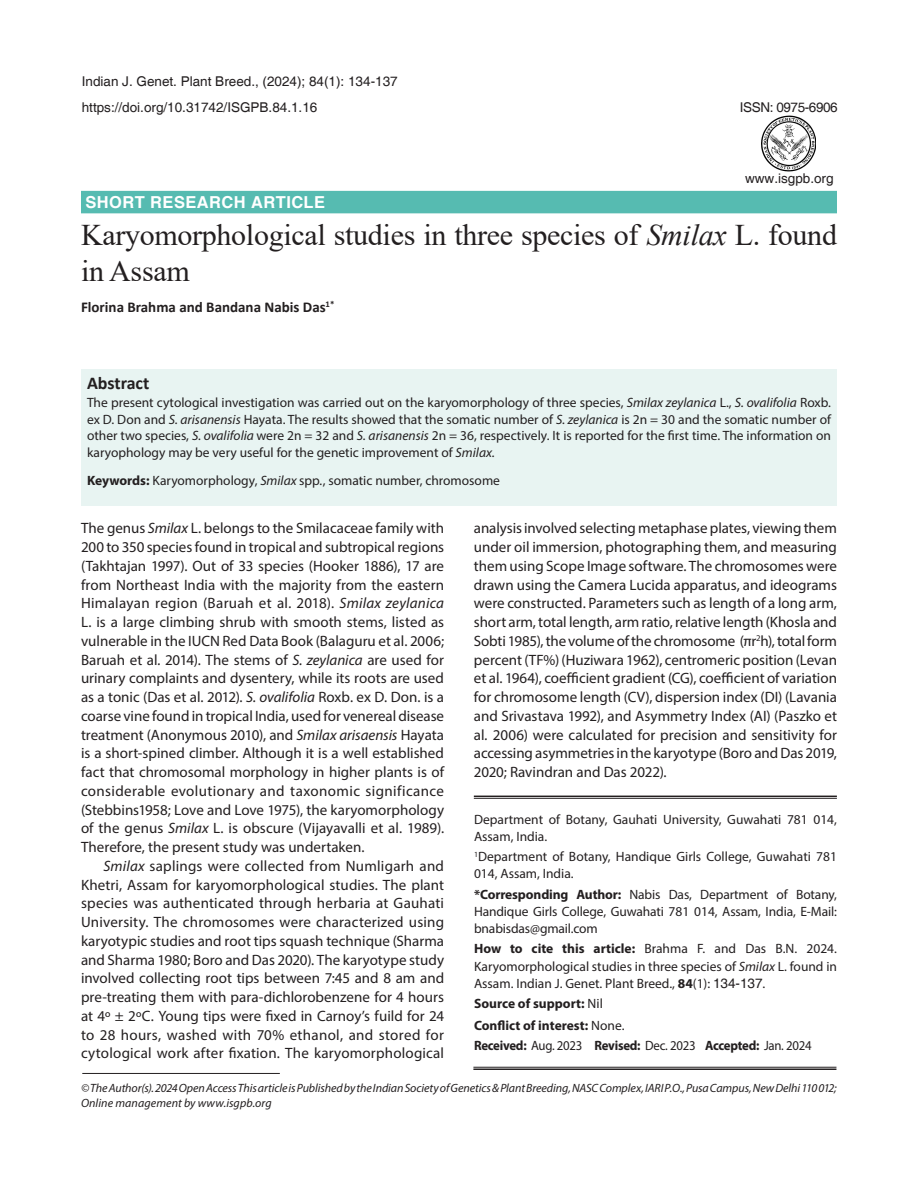
<style>
.page{position:relative;width:918px;height:1188px;background:#fff}
.page>*{position:absolute;margin:0;border:0;box-sizing:border-box;transform-origin:0 0}
.article_head{font:30px/36px "Times New Roman";letter-spacing:-.01em;color:#231f20}
.Sub-Head-1{font:700 18px "Calibri";color:#231f20}
.Subject{font:700 16.5px "Helvetica";letter-spacing:.025em;color:#fff}
.text{font:15px/18.8px "Myriad Pro";letter-spacing:.005em;color:#231f20;text-align:justify}
.Body_flush{font:15px/18.8px "Myriad Pro";color:#231f20;text-align:justify}
.author{font:700 15px "Calibri";color:#231f20}
.Abstract{font:13.5px/16.5px "Myriad Pro";color:#231f20;text-align:justify}
.affiliation{font:13.5px/17.2px "Myriad Pro";color:#231f20}
.Running_Head{font:13.5px "Helvetica";color:#231f20}
.affiliation-2{font:700 13.5px "Myriad Pro";letter-spacing:-.01em;color:#231f20;scale:.95 1}
.affiliation-3{font:700 13.5px "Myriad Pro";letter-spacing:-.01em;color:#231f20}
.Running_Head-2{font:13.5px "Helvetica";letter-spacing:-.03em;color:#231f20}
.Bottom_1st_page{font:italic 12px/14.4px "Myriad Pro";letter-spacing:-.005em;color:#231f20}
.s1{font-style:italic}
.s2{font-weight:700}
.s3{font-family:"Helvetica"}
.s4{font-weight:400}
</style>
<div class="page">
<div style="left:81px;top:369px;width:756px;height:137px;background:#e8f4f2"></div>
<div style="left:81px;top:191px;width:756px;height:22px;background:#56bbb1"></div>
<hr style="left:473px;top:1067px;width:363px;height:1px;background:#231f20">
<hr style="left:473px;top:1068px;width:363px;height:2px;background:#231f20">
<hr style="left:82px;top:1073px;width:198px;height:1px;background:#231f20">
<img style="left:761px;top:116px;width:55px;height:55px">
<hr style="left:474px;top:796px;width:363px;height:1px;background:#231f20">
<hr style="left:474px;top:798px;width:363px;height:1px;background:#231f20">
<p class="Running_Head" style="left:82px;top:74px;width:317px">Indian J. Genet. Plant Breed., (2024); 84(1): 134-137</p>
<p class="Running_Head" style="left:82px;top:99px;width:237px">https://doi.org/10.31742/ISGPB.84.1.16</p>
<p class="Running_Head-2" style="left:740px;top:99px;width:99px">ISSN: 0975-6906</p>
<p class="Subject" style="left:86px;top:192px;width:241px">SHORT RESEARCH ARTICLE</p>
<p class="Running_Head" style="left:745px;top:170px;width:90px">www.isgpb.org</p>
<p class="article_head" style="left:81px;top:216px;width:758px">Karyomorphological studies in three species of <span class="s1">Smilax</span> L. found in Assam</p>
<p class="author" style="left:81px;top:297px;width:255px">Florina Brahma and Bandana Nabis Das<sup>1*</sup></p>
<p class="Sub-Head-1" style="left:87px;top:370px;width:64px">Abstract</p>
<p class="Abstract" style="left:87px;top:394px;width:746px">The present cytological investigation was carried out on the karyomorphology of three species, <span class="s1">Smilax zeylanica</span> L., <span class="s1">S. ovalifolia</span> Roxb. ex D. Don and <span class="s1">S. arisanensis</span> Hayata. The results showed that the somatic number of <span class="s1">S. zeylanica</span> is 2n = 30 and the somatic number of other two species, <span class="s1">S. ovalifolia</span> were 2n = 32 and <span class="s1">S. arisanensis</span> 2n = 36, respectively. It is reported for the first time. The information on karyophology may be very useful for the genetic improvement of <span class="s1">Smilax.</span></p>
<p class="Abstract" style="left:87px;top:472px;width:415px"><span class="s2">Keywords:</span> Karyomorphology, <span class="s1">Smilax</span> spp<span class="s1">.</span>, somatic number, chromosome</p>
<p class="Body_flush" style="left:81px;top:519px;width:365px">The genus <span class="s1">Smilax</span> L. belongs to the Smilacaceae family with 200 to 350 species found in tropical and subtropical regions (Takhtajan 1997). Out of 33 species (Hooker 1886), 17 are from Northeast India with the majority from the eastern Himalayan region (Baruah et al<span class="s1">.</span> 2018). <span class="s1">Smilax zeylanica </span>L. is a large climbing shrub with smooth stems, listed as vulnerable in the IUCN Red Data Book (Balaguru et al. 2006; Baruah et al<span class="s1">.</span> 2014). The stems of <span class="s1">S. zeylanica</span> are used for urinary complaints and dysentery, while its roots are used as a tonic (Das et al. 2012). <span class="s1">S. ovalifolia</span> Roxb. ex D. Don. is a coarse vine found in tropical India, used for venereal disease treatment (Anonymous 2010), and <span class="s1">Smilax arisaensis</span> Hayata is a short-spined climber. Although it is a well established fact that chromosomal morphology in higher plants is of considerable evolutionary and taxonomic significance (Stebbins1958; Love and Love 1975), the karyomorphology of the genus <span class="s1">Smilax</span> L. is obscure (Vijayavalli et al. 1989).<br>Therefore, the present study was undertaken.</p>
<p class="text" style="left:81px;top:856px;width:365px;text-indent:22px"><span class="s1">Smilax</span> saplings were collected from Numligarh and Khetri, Assam for karyomorphological studies. The plant species was authenticated through herbaria at Gauhati University. The chromosomes were characterized using karyotypic studies and root tips squash technique (Sharma and Sharma 1980; Boro and Das 2020). The karyotype study involved collecting root tips between 7:45 and 8 am and pre-treating them with para-dichlorobenzene for 4 hours at 4º ± 2ºC. Young tips were fixed in Carnoy’s fuild for 24 to 28 hours, washed with 70% ethanol, and stored for cytological work after fixation. The karyomorphological</p>
<p class="text" style="left:474px;top:519px;width:365px">analysis involved selecting metaphase plates, viewing them under oil immersion, photographing them, and measuring them using Scope Image software. The chromosomes were drawn using the Camera Lucida apparatus, and ideograms were constructed. Parameters such as length of a long arm, short arm, total length, arm ratio, relative length (Khosla and Sobti 1985), the volume of the chromosome (πr<sup>2</sup>h), total form percent (TF%) (Huziwara 1962), centromeric position (Levan et al. 1964), coefficient gradient (CG), coefficient of variation for chromosome length (CV), dispersion index (DI) (Lavania and Srivastava 1992), and Asymmetry Index (AI) (Paszko et al<span class="s1">.</span> 2006) were calculated for precision and sensitivity for accessing asymmetries in the karyotype (Boro and Das 2019, 2020; Ravindran and Das 2022).</p>
<p class="affiliation" style="left:474px;top:810px;width:364px">Department of Botany, Gauhati University, Guwahati 781 014,<br>Assam, India.</p>
<p class="affiliation" style="left:474px;top:848px;width:364px"><sup>1</sup>Department of Botany, Handique Girls College, Guwahati 781<br>014, Assam, India.</p>
<p class="affiliation" style="left:474px;top:885px;width:364px;text-align:justify"><span class="s2">*Corresponding Author:</span> Nabis Das, Department of Botany, Handique Girls College, Guwahati 781 014, Assam, India, E-Mail: bnabisdas@gmail.com</p>
<p class="affiliation" style="left:474px;top:940px;width:364px;text-align:justify"><span class="s2">How to cite this article:</span> Brahma F. and Das B.N. 2024.<br>Karyomorphological studies in three species of <span class="s1">Smilax</span> L. found in Assam. Indian J. Genet. Plant Breed., <span class="s2">84</span>(1): <span class="s3">134-137</span>.</p>
<p class="affiliation-3" style="left:474px;top:995px;width:130px">Source of support: <span class="s4">Nil</span></p>
<p class="affiliation-3" style="left:474px;top:1017px;width:152px">Conflict of interest: <span class="s4">None.</span></p>
<p class="affiliation-2" style="left:474px;top:1037px;width:357px">Received: <span class="s4">Aug. 2023</span> Revised: <span class="s4">Dec. 2023</span> Accepted: <span class="s4">Jan. 2024</span></p>
<p class="Bottom_1st_page" style="left:81px;top:1081px;width:757px">© The Author(s). 2024 Open Access This article is Published by the Indian Society of Genetics &amp; Plant Breeding, NASC Complex, IARI P.O., Pusa Campus, New Delhi 110 012;<br>Online management by www.isgpb.org</p>
</div>
